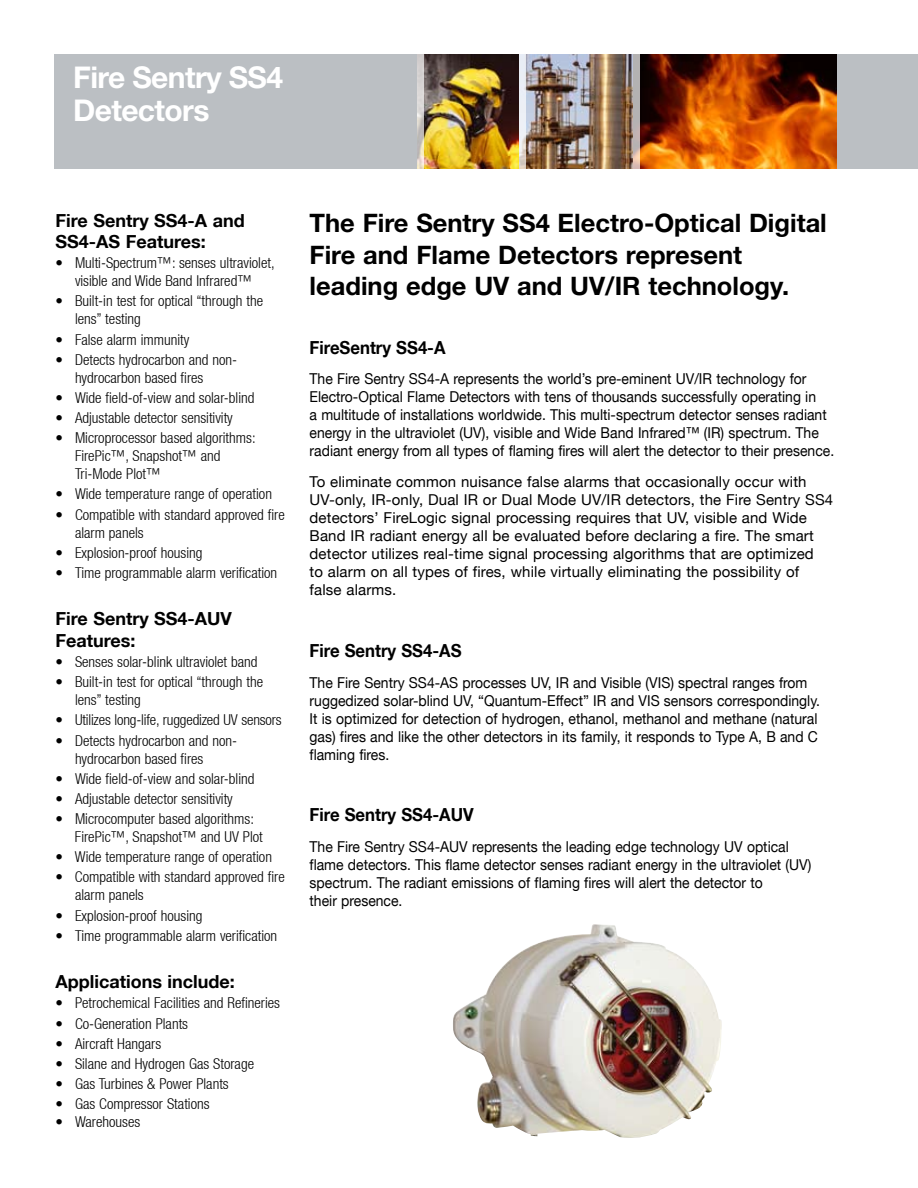
<style>
.page{position:relative;width:918px;height:1188px;background:#fff}
.page>*{position:absolute;margin:0;border:0;box-sizing:border-box;transform-origin:0 0}
.t1{font:700 30px/33px "Helvetica Neue";letter-spacing:-.02em;color:#fff}
.t2{font:700 25.5px/31.5px "Helvetica Neue";color:#000}
.t3{font:700 18px/21.6px "Helvetica Neue LT";color:#000}
.t4{font:700 18px "Helvetica Neue LT";color:#000;scale:.93 1}
.t5{font:300 condensed 15px/18px "Helvetica Neue LT";color:#000}
.t6{font:15px/18px "Helvetica Neue LT";color:#000;scale:.93 1}
.t7{font:15px/18px "Helvetica Neue LT";color:#000}
</style>
<div class="page">
<div style="left:54px;top:54px;width:864px;height:114px;background:#bbbfc3"></div>
<img style="left:424px;top:54px;width:412px;height:114px">
<svg style="left:519px;top:54px;width:6px;height:115px"></svg>
<svg style="left:417px;top:54px;width:7px;height:115px"></svg>
<svg style="left:634px;top:54px;width:6px;height:115px"></svg>
<img style="left:453px;top:924px;width:269px;height:214px">
<h1 class="t1" style="left:73px;top:61px;width:212px">Fire Sentry SS4<br>Detectors</h1>
<p class="t3" style="left:56px;top:209px;width:191px">Fire Sentry SS4-A and<br>SS4-AS Features:</p>
<p class="t5" style="left:56px;top:254px;width:221px;text-align:center">• Multi-Spectrum™: senses ultraviolet, visible and Wide Band Infrared™</p>
<p class="t5" style="left:75px;top:292px;width:190px;text-indent:-20px">• Built-in test for optical “through the lens” testing</p>
<p class="t5" style="left:56px;top:330px;width:135px">• False alarm immunity</p>
<p class="t5" style="left:75px;top:350px;width:164px;text-indent:-20px">• Detects hydrocarbon and non&shy;hydrocarbon based fires</p>
<p class="t5" style="left:56px;top:388px;width:200px">• Wide field-of-view and solar-blind</p>
<p class="t5" style="left:56px;top:409px;width:179px">• Adjustable detector sensitivity</p>
<p class="t5" style="left:75px;top:429px;width:182px;text-indent:-20px">• Microprocessor based algorithms:<br>FirePic™, Snapshot™ and<br>Tri-Mode Plot™</p>
<p class="t5" style="left:56px;top:485px;width:218px">• Wide temperature range of operation</p>
<p class="t5" style="left:75px;top:505px;width:211px;text-indent:-20px">• Compatible with standard approved fire alarm panels</p>
<p class="t5" style="left:56px;top:543px;width:148px">• Explosion-proof housing</p>
<p class="t5" style="left:56px;top:563px;width:223px">• Time programmable alarm verification</p>
<p class="t3" style="left:56px;top:608px;width:178px">Fire Sentry SS4-AUV<br>Features:</p>
<p class="t5" style="left:56px;top:653px;width:204px">• Senses solar-blink ultraviolet band</p>
<p class="t5" style="left:75px;top:673px;width:190px;text-indent:-19px">• Built-in test for optical “through the lens” testing</p>
<p class="t5" style="left:56px;top:711px;width:228px">• Utilizes long-life, ruggedized UV sensors</p>
<p class="t5" style="left:75px;top:731px;width:164px;text-indent:-20px">• Detects hydrocarbon and non&shy;hydrocarbon based fires</p>
<p class="t5" style="left:56px;top:769px;width:200px">• Wide field-of-view and solar-blind</p>
<p class="t5" style="left:56px;top:790px;width:179px">• Adjustable detector sensitivity</p>
<p class="t5" style="left:75px;top:810px;width:189px;text-indent:-19px">• Microcomputer based algorithms:<br>FirePic™, Snapshot™ and UV Plot</p>
<p class="t5" style="left:55px;top:848px;width:218px">• Wide temperature range of operation</p>
<p class="t5" style="left:75px;top:868px;width:211px;text-indent:-20px">• Compatible with standard approved fire alarm panels</p>
<p class="t5" style="left:56px;top:906px;width:148px">• Explosion-proof housing</p>
<p class="t5" style="left:56px;top:926px;width:223px">• Time programmable alarm verification</p>
<p class="t3" style="left:56px;top:971px;width:181px">Applications include:</p>
<p class="t5" style="left:56px;top:994px;width:226px">• Petrochemical Facilities and Refineries</p>
<p class="t5" style="left:56px;top:1014px;width:134px">• Co-Generation Plants</p>
<p class="t5" style="left:56px;top:1034px;width:107px">• Aircraft Hangars</p>
<p class="t5" style="left:56px;top:1054px;width:200px">• Silane and Hydrogen Gas Storage</p>
<p class="t5" style="left:56px;top:1075px;width:175px">• Gas Turbines &amp; Power Plants</p>
<p class="t5" style="left:56px;top:1095px;width:156px">• Gas Compressor Stations</p>
<p class="t5" style="left:56px;top:1113px;width:86px">• Warehouses</p>
<h2 class="t2" style="left:310px;top:207px;width:519px">The Fire Sentry SS4 Electro-Optical Digital<br>Fire and Flame Detectors represent leading edge UV and UV/IR technology.</h2>
<p class="t4" style="left:310px;top:336px;width:148px">FireSentry SS4-A</p>
<p class="t6" style="left:310px;top:370px;width:566px">The Fire Sentry SS4-A represents the world’s pre-eminent UV/IR technology for Electro-Optical Flame Detectors with tens of thousands successfully operating in<br>a multitude of installations worldwide. This multi-spectrum detector senses radiant energy in the ultraviolet (UV), visible and Wide Band Infrared™ (IR) spectrum. The radiant energy from all types of flaming fires will alert the detector to their presence.</p>
<p class="t7" style="left:310px;top:473px;width:525px">To eliminate common nuisance false alarms that occasionally occur with UV-only, IR-only, Dual IR or Dual Mode UV/IR detectors, the Fire Sentry SS4 detectors’ FireLogic signal processing requires that UV, visible and Wide Band IR radiant energy all be evaluated before declaring a fire. The smart detector utilizes real-time signal processing algorithms that are optimized<br>to alarm on all types of fires, while virtually eliminating the possibility of false alarms.</p>
<p class="t4" style="left:310px;top:639px;width:165px">Fire Sentry SS4-AS</p>
<p class="t6" style="left:310px;top:673px;width:551px">The Fire Sentry SS4-AS processes UV, IR and Visible (VIS) spectral ranges from ruggedized solar-blind UV, “Quantum-Effect” IR and VIS sensors correspondingly.<br>It is optimized for detection of hydrogen, ethanol, methanol and methane (natural gas) fires and like the other detectors in its family, it responds to Type A, B and C flaming fires.</p>
<p class="t4" style="left:310px;top:803px;width:178px">Fire Sentry SS4-AUV</p>
<p class="t6" style="left:310px;top:837px;width:541px">The Fire Sentry SS4-AUV represents the leading edge technology UV optical flame detectors. This flame detector senses radiant energy in the ultraviolet (UV) spectrum. The radiant emissions of flaming fires will alert the detector to<br>their presence.</p>
</div>
